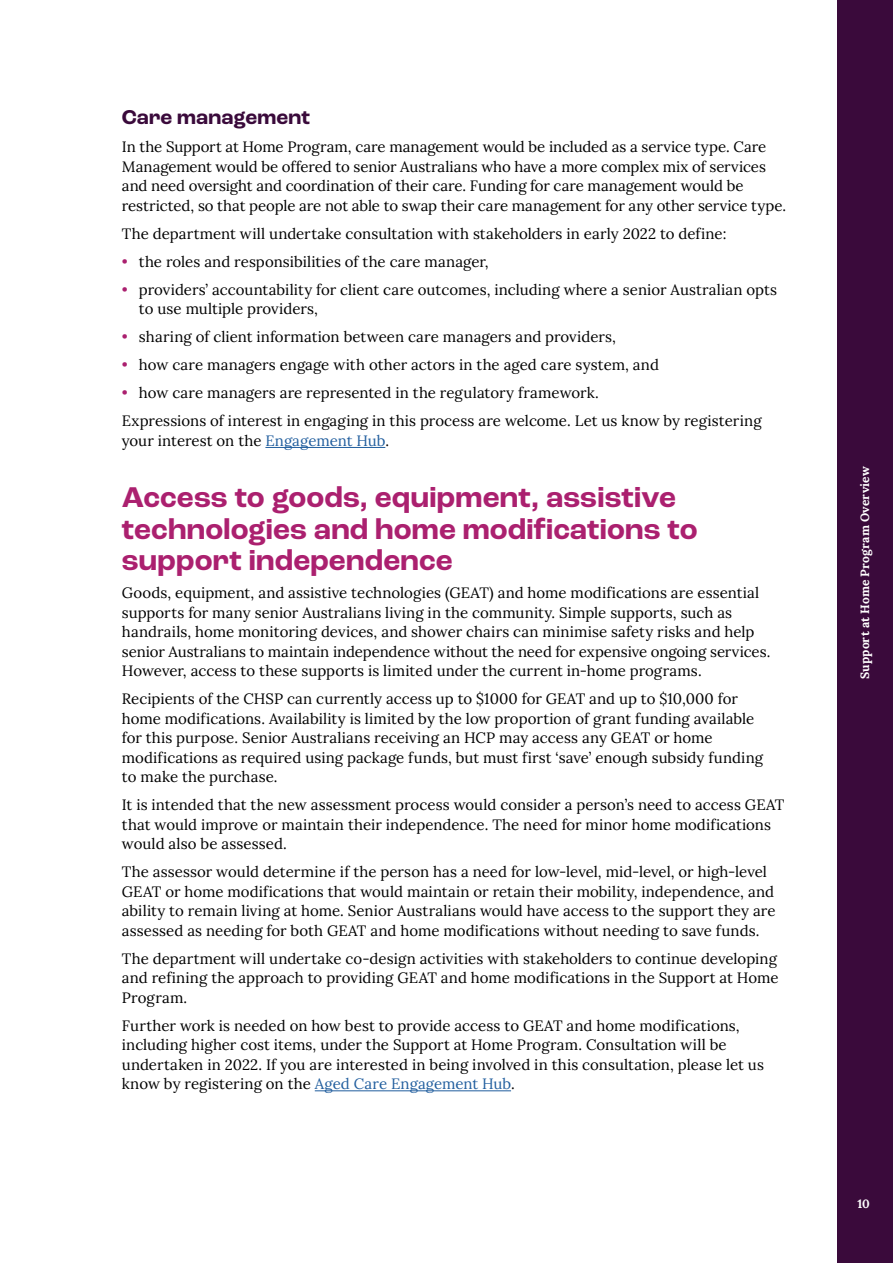
<style>
.page{position:relative;width:893px;height:1263px;background:#fff}
.page>*{position:absolute;margin:0;border:0;box-sizing:border-box;transform-origin:0 0}
.Heading_1{font:700 30px/31.5px "Roc Grotesk";letter-spacing:.005em;color:#ab206f}
.Body_1{font:700 21px "Roc Grotesk";letter-spacing:.01em;color:#3a0a3b}
.Body_1-2{font:15px/19.5px "Lora";color:#000}
.t1{font:700 12px "Lora";letter-spacing:.01em;color:#fff}
.s1{color:#ab206f}
.s2{color:#215e9e}
</style>
<div class="page">
<hr style="left:265px;top:447px;width:120px;height:1px;background:#215e9e">
<hr style="left:315px;top:1090px;width:196px;height:1px;background:#215e9e">
<div style="left:838px;top:0;width:55px;height:1263px;background:#3a0a3b"></div>
<p class="Body_1" style="left:122px;top:104px;width:190px">Care management</p>
<p class="Body_1-2" style="left:122px;top:136px;width:666px">In the Support at Home Program, care management would be included as a service type. Care Management would be offered to senior Australians who have a more complex mix of services and need oversight and coordination of their care. Funding for care management would be restricted, so that people are not able to swap their care management for any other service type.</p>
<p class="Body_1-2" style="left:122px;top:223px;width:606px">The department will undertake consultation with stakeholders in early 2022 to define:</p>
<p class="Body_1-2" style="left:122px;top:251px;width:368px"><span class="s1">•</span> the roles and responsibilities of the care manager,</p>
<p class="Body_1-2" style="left:139px;top:279px;width:640px;text-indent:-17px"><span class="s1">•</span> providers’ accountability for client care outcomes, including where a senior Australian opts to use multiple providers,</p>
<p class="Body_1-2" style="left:122px;top:326px;width:496px"><span class="s1">•</span> sharing of client information between care managers and providers,</p>
<p class="Body_1-2" style="left:122px;top:354px;width:539px"><span class="s1">•</span> how care managers engage with other actors in the aged care system, and</p>
<p class="Body_1-2" style="left:122px;top:382px;width:478px"><span class="s1">•</span> how care managers are represented in the regulatory framework.</p>
<p class="Body_1-2" style="left:122px;top:410px;width:641px">Expressions of interest in engaging in this process are welcome. Let us know by registering your interest on the <span class="s2">Engagement Hub</span>.</p>
<h2 class="Heading_1" style="left:122px;top:482px;width:577px">Access to goods, equipment, assistive technologies and home modifications to support independence</h2>
<p class="Body_1-2" style="left:122px;top:582px;width:650px">Goods, equipment, and assistive technologies (GEAT) and home modifications are essential supports for many senior Australians living in the community. Simple supports, such as handrails, home monitoring devices, and shower chairs can minimise safety risks and help senior Australians to maintain independence without the need for expensive ongoing services.<br>However, access to these supports is limited under the current in-home programs.</p>
<p class="Body_1-2" style="left:122px;top:688px;width:643px">Recipients of the CHSP can currently access up to $1000 for GEAT and up to $10,000 for home modifications. Availability is limited by the low proportion of grant funding available for this purpose. Senior Australians receiving an HCP may access any GEAT or home modifications as required using package funds, but must first ‘save’ enough subsidy funding to make the purchase.</p>
<p class="Body_1-2" style="left:122px;top:794px;width:664px">It is intended that the new assessment process would consider a person’s need to access GEAT that would improve or maintain their independence. The need for minor home modifications would also be assessed.</p>
<p class="Body_1-2" style="left:122px;top:861px;width:655px">The assessor would determine if the person has a need for low-level, mid-level, or high-level GEAT or home modifications that would maintain or retain their mobility, independence, and ability to remain living at home. Senior Australians would have access to the support they are assessed as needing for both GEAT and home modifications without needing to save funds.</p>
<p class="Body_1-2" style="left:122px;top:948px;width:658px;text-align:justify">The department will undertake co-design activities with stakeholders to continue developing and refining the approach to providing GEAT and home modifications in the Support at Home Program.</p>
<p class="Body_1-2" style="left:122px;top:1015px;width:644px">Further work is needed on how best to provide access to GEAT and home modifications, including higher cost items, under the Support at Home Program. Consultation will be undertaken in 2022. If you are interested in being involved in this consultation, please let us know by registering on the <span class="s2">Aged Care Engagement Hub</span>.</p>
<p class="t1" style="left:856px;top:679px;width:214px;rotate:-90deg">Support at Home Program Overview</p>
<p class="t1" style="left:857px;top:1194px;width:14px">10</p>
</div>
